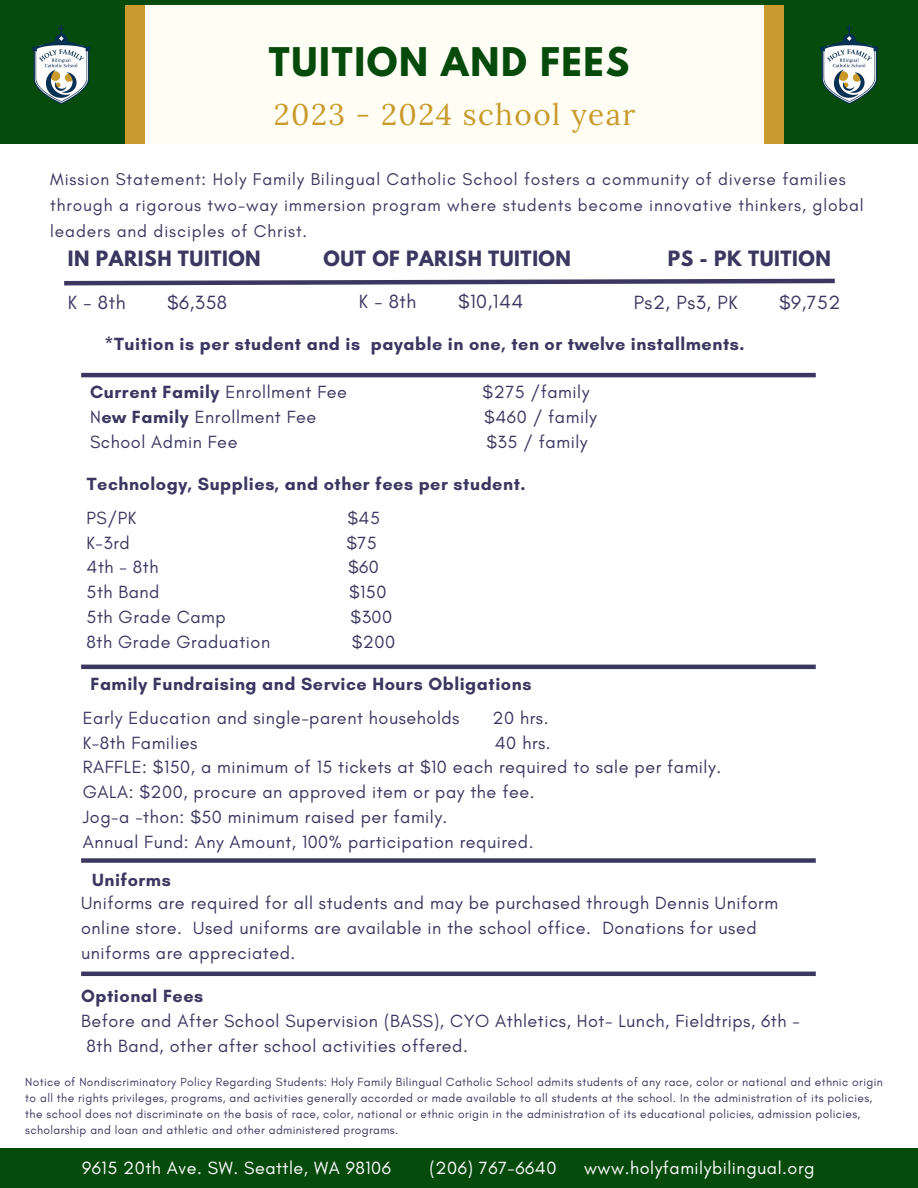
<style>
.page{position:relative;width:918px;height:1188px;background:#064b0c}
.page>*{position:absolute;margin:0;border:0;box-sizing:border-box;transform-origin:0 0}
.t1{font:700 34.95px "League Spartan";letter-spacing:.05em;color:#064b0c}
.t2{font:29.7px "Lora";letter-spacing:.05em;color:#c99b2e}
.t3{font:19.5px "Glacial Indifference";letter-spacing:.03em;color:#3b3760}
.t4{font:700 18.75px "League Spartan";letter-spacing:.03em;color:#3b3760}
.t5{font:18px/24.8px "Glacial Indifference";letter-spacing:.03em;color:#3b3760}
.t6{font:700 18px "Glacial Indifference";letter-spacing:.03em;color:#3b3760}
.t7{font:18px "Glacial Indifference";letter-spacing:.03em;color:#fff}
.t8{font:17.4px/25.8px "Glacial Indifference";letter-spacing:.05em;color:#3b3760}
.t9{font:12px/16px "Glacial Indifference";letter-spacing:.03em;color:#3b3760}
.s1{font-weight:400}
.s2{font-weight:700}
</style>
<div class="page">
<div style="left:0;top:144px;width:918px;height:1004px;background:#fff"></div>
<div style="left:133px;top:5px;width:644px;height:139px;background:#fffef5"></div>
<div style="left:126px;top:5px;width:19px;height:139px;background:#c99b2e"></div>
<div style="left:765px;top:5px;width:19px;height:139px;background:#c99b2e"></div>
<img style="left:32px;top:25px;width:59px;height:79px">
<svg style="left:64px;top:278px;width:771px;height:8px"></svg>
<hr style="left:81px;top:373px;width:735px;height:4px;background:#3b3760">
<hr style="left:81px;top:665px;width:735px;height:4px;background:#3b3760">
<div style="left:81px;top:858px;width:735px;height:5px;background:#3b3760"></div>
<hr style="left:81px;top:972px;width:735px;height:4px;background:#3b3760">
<img style="left:820px;top:25px;width:59px;height:79px">
<h1 class="t1" style="left:269px;top:45px;width:362px">TUITION AND FEES</h1>
<h2 class="t2" style="left:274px;top:95px;width:363px">2023 - 2024 school year</h2>
<p class="t8" style="left:50px;top:166px;width:815px">Mission Statement: Holy Family Bilingual Catholic School fosters a community of diverse families through a rigorous two-way immersion program where students become innovative thinkers, global leaders and disciples of Christ.</p>
<p class="t4" style="left:68px;top:249px;width:194px">IN PARISH TUITION</p>
<p class="t4" style="left:324px;top:249px;width:249px">OUT OF PARISH TUITION</p>
<p class="t4" style="left:668px;top:249px;width:165px">PS - PK TUITION</p>
<p class="t3" style="left:68px;top:291px;width:59px">K - 8th</p>
<p class="t3" style="left:167px;top:291px;width:62px">$6,358</p>
<p class="t3" style="left:359px;top:290px;width:59px">K - 8th</p>
<p class="t3" style="left:458px;top:290px;width:67px">$10,144</p>
<p class="t6" style="left:104px;top:333px;width:642px">*Tuition is per student and is payable in one, ten or twelve installments.</p>
<p class="t6" style="left:90px;top:381px;width:259px">Current Family <span class="s1">Enrollment Fee</span></p>
<p class="t5" style="left:483px;top:379px;width:108px">$275 /family</p>
<p class="t5" style="left:90px;top:404px;width:228px">N<span class="s2">ew Family</span> Enrollment Fee</p>
<p class="t5" style="left:484px;top:404px;width:114px">$460 / family</p>
<p class="t5" style="left:90px;top:429px;width:149px">School Admin Fee</p>
<p class="t5" style="left:486px;top:429px;width:103px">$35 / family</p>
<p class="t3" style="left:634px;top:291px;width:105px">Ps2, Ps3, PK</p>
<p class="t3" style="left:779px;top:291px;width:63px">$9,752</p>
<p class="t6" style="left:87px;top:473px;width:440px">Technology, Supplies, and other fees per student.</p>
<p class="t5" style="left:87px;top:505px;width:51px">PS/PK</p>
<p class="t5" style="left:347px;top:505px;width:34px">$45</p>
<p class="t5" style="left:87px;top:530px;width:45px">K-3rd</p>
<p class="t5" style="left:346px;top:530px;width:32px">$75</p>
<p class="t5" style="left:87px;top:555px;width:73px">4th - 8th</p>
<p class="t5" style="left:348px;top:555px;width:32px">$60</p>
<p class="t5" style="left:87px;top:579px;width:75px">5th Band</p>
<p class="t5" style="left:349px;top:579px;width:39px">$150</p>
<p class="t5" style="left:87px;top:604px;width:141px">5th Grade Camp</p>
<p class="t5" style="left:351px;top:604px;width:43px">$300</p>
<p class="t5" style="left:87px;top:629px;width:185px">8th Grade Graduation</p>
<p class="t5" style="left:352px;top:629px;width:45px">$200</p>
<p class="t6" style="left:90px;top:673px;width:443px">Family Fundraising and Service Hours Obligations</p>
<p class="t5" style="left:83px;top:705px;width:378px">Early Education and single-parent households</p>
<p class="t5" style="left:492px;top:705px;width:58px">20 hrs.</p>
<p class="t5" style="left:83px;top:730px;width:116px">K-8th Families</p>
<p class="t5" style="left:83px;top:730px;width:640px;text-indent:412px">40 hrs.<br>RAFFLE: $150, a minimum of 15 tickets at $10 each required to sale per family.<br>GALA: $200, procure an approved item or pay the fee.<br>Jog-a -thon: $50 minimum raised per family.<br>Annual Fund: Any Amount, 100% participation required.</p>
<p class="t6" style="left:92px;top:869px;width:80px">Uniforms</p>
<p class="t5" style="left:81px;top:890px;width:698px">Uniforms are required for all students and may be purchased through Dennis Uniform online store. Used uniforms are available in the school office. Donations for used uniforms are appreciated.</p>
<p class="t6" style="left:81px;top:985px;width:124px">Optional Fees</p>
<p class="t5" style="left:81px;top:1008px;width:720px">Before and After School Supervision (BASS), CYO Athletics, Hot- Lunch, Fieldtrips, 6th -<br>8th Band, other after school activities offered.</p>
<p class="t9" style="left:25px;top:1074px;width:859px">Notice of Nondiscriminatory Policy Regarding Students: Holy Family Bilingual Catholic School admits students of any race, color or national and ethnic origin to all the rights privileges, programs, and activities generally accorded or made available to all students at the school. In the administration of its policies, the school does not discriminate on the basis of race, color, national or ethnic origin in the administration of its educational policies, admission policies, scholarship and loan and athletic and other administered programs.</p>
<p class="t7" style="left:82px;top:1157px;width:310px">9615 20th Ave. SW. Seattle, WA 98106</p>
<p class="t7" style="left:429px;top:1157px;width:129px">(206) 767-6640</p>
<p class="t7" style="left:584px;top:1157px;width:232px">www.holyfamilybilingual.org</p>
</div>
